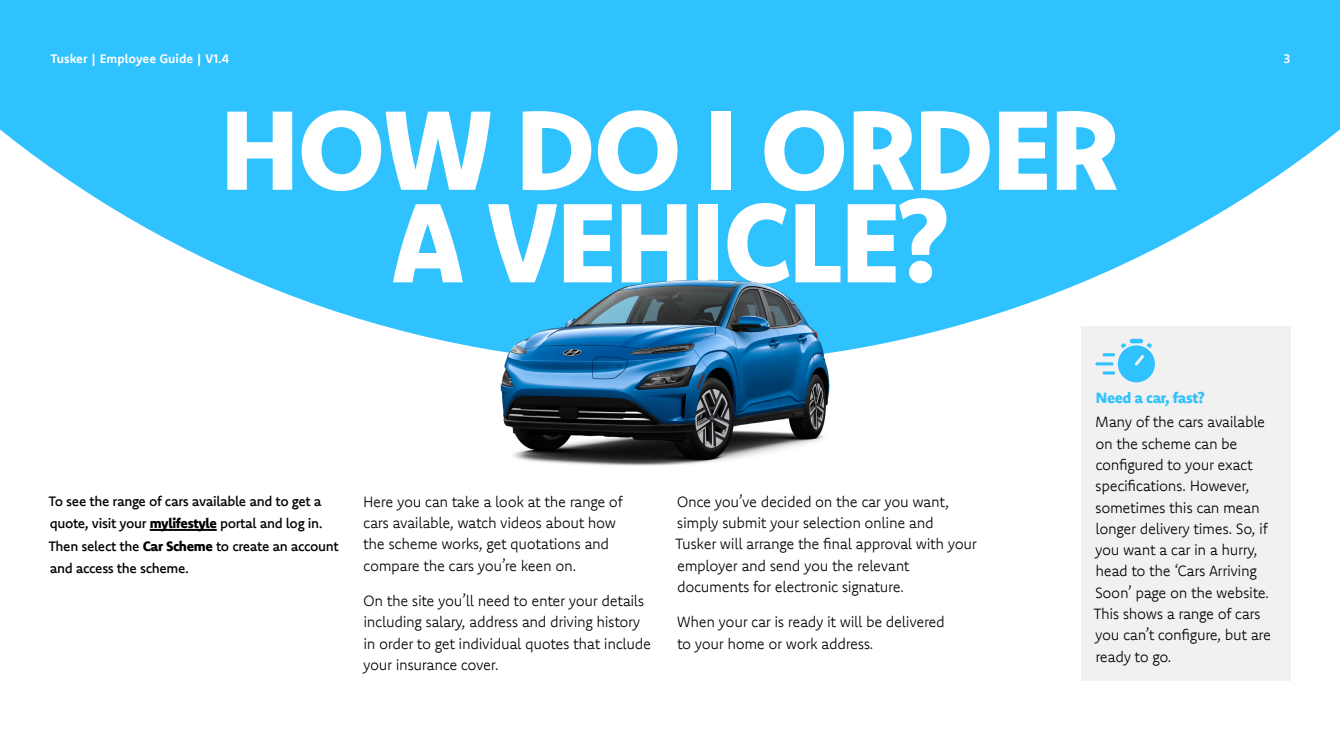
<style>
.page{position:relative;width:1340px;height:745px;background:#fff}
.page>*{position:absolute;margin:0;border:0;box-sizing:border-box;transform-origin:0 0}
.t1{font:800 112.5px/92.5px "Komet";letter-spacing:-.02em;color:#fff;text-align:center}
.t2{font:300 15px/21.2px "Komet";letter-spacing:-.025em;color:#000}
.t3{font:800 15px "Komet";letter-spacing:-.025em;color:#30c2ff}
.t4{font:500 13.75px/22.5px "Komet";letter-spacing:-.025em;color:#000}
.t5{font:700 12.5px "Komet";color:#fff}
.s1{font-weight:800}
</style>
<div class="page">
<svg style="left:0;top:0;width:1339px;height:364px;fill:#30c2ff"></svg>
<div style="left:1081px;top:326px;width:209px;height:354px;background:#f1f1f1"></div>
<hr style="left:150px;top:528px;width:67px;height:2px;background:#000">
<img style="left:499px;top:278px;width:331px;height:188px">
<div style="left:1129px;top:338px;width:14px;height:5px;background:#30c2ff;border-radius:2px"></div>
<svg style="left:1102px;top:343px;width:52px;height:39px"></svg>
<hr style="left:1095px;top:362px;width:18px;height:3px;background:#30c2ff;border-radius:2px">
<p class="t5" style="left:50px;top:51px;width:180px">Tusker | Employee Guide | V1.4</p>
<p class="t5" style="left:1283px;top:51px;width:8px">3</p>
<h1 class="t1" style="left:220px;top:101px;width:900px">HOW DO I ORDER<br>A VEHICLE?</h1>
<p class="t4" style="left:49px;top:489px;width:292px">To see the range of cars available and to get a quote, visit your <span class="s1">mylifestyle</span> portal and log in.<br>Then select the <span class="s1">Car Scheme</span> to create an account and access the scheme.</p>
<p class="t2" style="left:363px;top:490px;width:261px">Here you can take a look at the range of cars available, watch videos about how the scheme works, get quotations and compare the cars you’re keen on.</p>
<p class="t2" style="left:363px;top:589px;width:290px">On the site you’ll need to enter your details including salary, address and driving history in order to get individual quotes that include your insurance cover.</p>
<p class="t2" style="left:675px;top:490px;width:303px">Once you’ve decided on the car you want, simply submit your selection online and Tusker will arrange the final approval with your employer and send you the relevant documents for electronic signature.</p>
<p class="t2" style="left:677px;top:610px;width:270px">When your car is ready it will be delivered to your home or work address.</p>
<p class="t3" style="left:1095px;top:387px;width:110px">Need a car, fast?</p>
<p class="t2" style="left:1093px;top:411px;width:179px">Many of the cars available on the scheme can be configured to your exact specifications. However, sometimes this can mean longer delivery times. So, if you want a car in a hurry, head to the ‘Cars Arriving<br>Soon’ page on the website.<br>This shows a range of cars you can’t configure, but are ready to go.</p>
</div>
